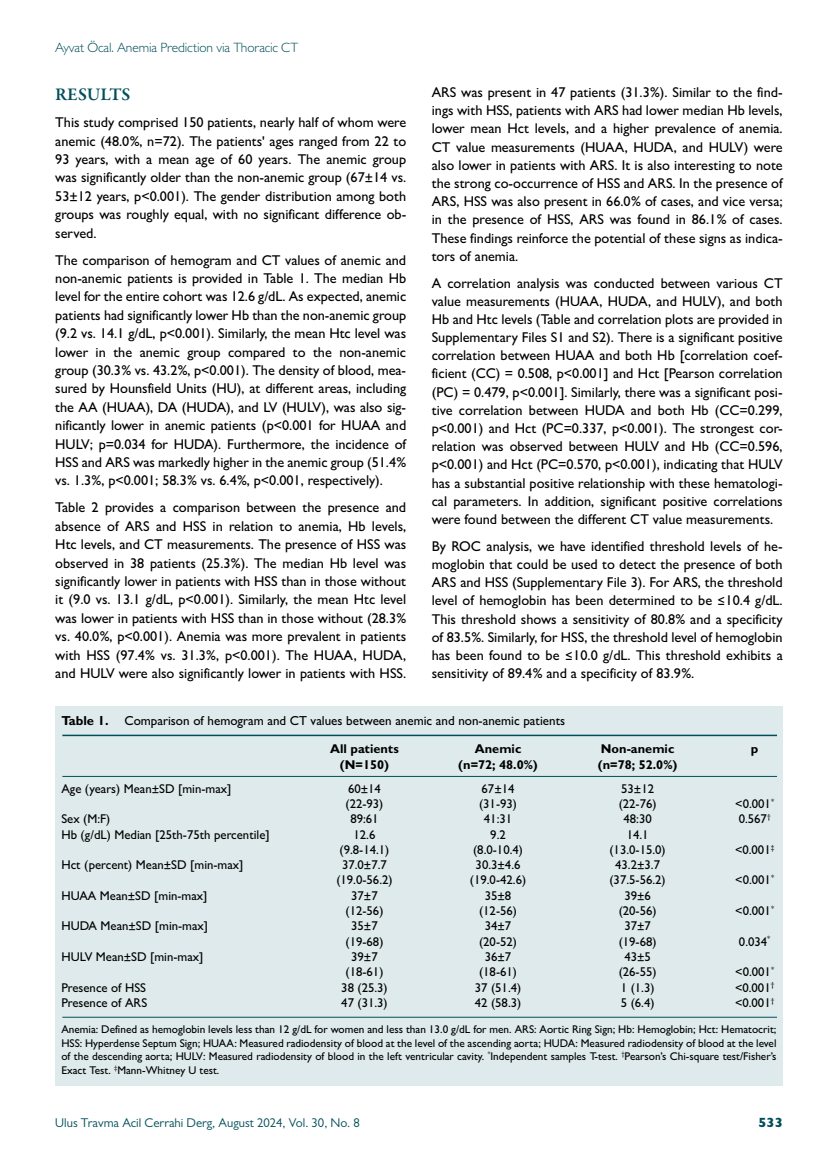
<style>
.page{position:relative;width:838px;height:1170px;background:#fff}
.page>*{position:absolute;margin:0;border:0;box-sizing:border-box;transform-origin:0 0}
.t1{font:600 18px "Garamond Premr Pro";letter-spacing:-.005em;color:#004f5a}
.t2{font:500 14.25px/18.1px "Gill Sans MT Pro";color:#000;text-align:justify}
.t3{font:300 13.5px "Gill Sans MT Pro";letter-spacing:-.005em;color:#004f5a}
.t4{font:800 13.5px "Gill Sans MT Pro";color:#004f5a}
.t5{font:500 13.05px "Gill Sans MT Pro";color:#000}
.t6{font:500 12.75px "Gill Sans MT Pro";color:#000}
.t7{font:700 12.75px "Gill Sans MT Pro";color:#000}
.t8{font:12.75px "Gill Sans MT Pro";color:#004f5a}
.t9{font:500 11.25px/13.5px "Gill Sans MT Pro";color:#000;text-align:justify}
.s1{font-weight:700}
</style>
<div class="page">
<div style="left:55px;top:706px;width:727px;height:380px;background:#deeaec"></div>
<hr style="left:62px;top:734px;width:715px;height:2px;background:#004f5a">
<hr style="left:62px;top:776px;width:715px;height:1px;background:#004f5a">
<hr style="left:62px;top:1016px;width:715px;height:1px;background:#004f5a">
<p class="t3" style="left:55px;top:39px;width:244px">Ayvat Öcal. Anemia Prediction via Thoracic CT</p>
<p class="t2" style="left:432px;top:83px;width:352px">ARS was present in 47 patients (31.3%). Similar to the find&shy;ings with HSS, patients with ARS had lower median Hb levels, lower mean Hct levels, and a higher prevalence of anemia.<br>CT value measurements (HUAA, HUDA, and HULV) were also lower in patients with ARS. It is also interesting to note the strong co-occurrence of HSS and ARS. In the presence of ARS, HSS was also present in 66.0% of cases, and vice versa; in the presence of HSS, ARS was found in 86.1% of cases.<br>These findings reinforce the potential of these signs as indica&shy;tors of anemia.</p>
<p class="t2" style="left:432px;top:273px;width:352px">A correlation analysis was conducted between various CT value measurements (HUAA, HUDA, and HULV), and both Hb and Htc levels (Table and correlation plots are provided in Supplementary Files S1 and S2). There is a significant positive correlation between HUAA and both Hb [correlation coef&shy;ficient (CC) = 0.508, p&lt;0.001] and Hct [Pearson correlation (PC) = 0.479, p&lt;0.001]. Similarly, there was a significant posi&shy;tive correlation between HUDA and both Hb (CC=0.299, p&lt;0.001) and Hct (PC=0.337, p&lt;0.001). The strongest cor&shy;relation was observed between HULV and Hb (CC=0.596, p&lt;0.001) and Hct (PC=0.570, p&lt;0.001), indicating that HULV has a substantial positive relationship with these hematologi&shy;cal parameters. In addition, significant positive correlations were found between the different CT value measurements.</p>
<p class="t2" style="left:432px;top:536px;width:352px">By ROC analysis, we have identified threshold levels of he&shy;moglobin that could be used to detect the presence of both ARS and HSS (Supplementary File 3). For ARS, the threshold level of hemoglobin has been determined to be ≤10.4 g/dL.<br>This threshold shows a sensitivity of 80.8% and a specificity of 83.5%. Similarly, for HSS, the threshold level of hemoglobin has been found to be ≤10.0 g/dL. This threshold exhibits a sensitivity of 89.4% and a specificity of 83.9%.</p>
<p class="t5" style="left:61px;top:713px;width:505px"><span class="s1">Table 1.</span> Comparison of hemogram and CT values between anemic and non-anemic patients</p>
<p class="t7" style="left:330px;top:741px;width:70px">All patients</p>
<p class="t7" style="left:475px;top:741px;width:48px">Anemic</p>
<p class="t7" style="left:601px;top:741px;width:75px">Non-anemic</p>
<p class="t7" style="left:751px;top:741px;width:9px">p</p>
<p class="t7" style="left:340px;top:756px;width:51px">(N=150)</p>
<p class="t7" style="left:458px;top:756px;width:81px">(n=72; 48.0%)</p>
<p class="t7" style="left:598px;top:756px;width:81px">(n=78; 52.0%)</p>
<p class="t6" style="left:61px;top:780px;width:171px">Age (years) Mean±SD [min-max]</p>
<p class="t6" style="left:348px;top:780px;width:34px">60±14</p>
<p class="t6" style="left:481px;top:780px;width:34px">67±14</p>
<p class="t6" style="left:621px;top:780px;width:34px">53±12</p>
<p class="t6" style="left:345px;top:796px;width:39px">(22-93)</p>
<p class="t6" style="left:479px;top:796px;width:39px">(31-93)</p>
<p class="t6" style="left:618px;top:796px;width:39px">(22-76)</p>
<p class="t6" style="left:735px;top:796px;width:40px">&lt;0.001<sup>*</sup></p>
<p class="t6" style="left:61px;top:811px;width:50px">Sex (M:F)</p>
<p class="t6" style="left:350px;top:811px;width:30px">89:61</p>
<p class="t6" style="left:484px;top:811px;width:30px">41:31</p>
<p class="t6" style="left:623px;top:811px;width:30px">48:30</p>
<p class="t6" style="left:738px;top:811px;width:33px">0.567<sup>†</sup></p>
<p class="t6" style="left:61px;top:826px;width:210px">Hb (g/dL) Median [25th-75th percentile]</p>
<p class="t6" style="left:353px;top:826px;width:23px">12.6</p>
<p class="t6" style="left:490px;top:826px;width:17px">9.2</p>
<p class="t6" style="left:626px;top:826px;width:23px">14.1</p>
<p class="t6" style="left:339px;top:841px;width:51px">(9.8-14.1)</p>
<p class="t6" style="left:473px;top:841px;width:51px">(8.0-10.4)</p>
<p class="t6" style="left:609px;top:841px;width:58px">(13.0-15.0)</p>
<p class="t6" style="left:735px;top:841px;width:41px">&lt;0.001<sup>‡</sup></p>
<p class="t6" style="left:61px;top:857px;width:184px">Hct (percent) Mean±SD [min-max]</p>
<p class="t6" style="left:342px;top:857px;width:46px">37.0±7.7</p>
<p class="t6" style="left:475px;top:857px;width:46px">30.3±4.6</p>
<p class="t6" style="left:615px;top:857px;width:46px">43.2±3.7</p>
<p class="t6" style="left:336px;top:872px;width:58px">(19.0-56.2)</p>
<p class="t6" style="left:470px;top:872px;width:58px">(19.0-42.6)</p>
<p class="t6" style="left:609px;top:872px;width:58px">(37.5-56.2)</p>
<p class="t6" style="left:735px;top:872px;width:40px">&lt;0.001<sup>*</sup></p>
<p class="t6" style="left:61px;top:887px;width:148px">HUAA Mean±SD [min-max]</p>
<p class="t6" style="left:351px;top:887px;width:28px">37±7</p>
<p class="t6" style="left:485px;top:887px;width:28px">35±8</p>
<p class="t6" style="left:624px;top:887px;width:28px">39±6</p>
<p class="t6" style="left:345px;top:903px;width:39px">(12-56)</p>
<p class="t6" style="left:479px;top:903px;width:39px">(12-56)</p>
<p class="t6" style="left:618px;top:903px;width:39px">(20-56)</p>
<p class="t6" style="left:735px;top:903px;width:40px">&lt;0.001<sup>*</sup></p>
<p class="t6" style="left:61px;top:918px;width:148px">HUDA Mean±SD [min-max]</p>
<p class="t6" style="left:351px;top:918px;width:28px">35±7</p>
<p class="t6" style="left:485px;top:918px;width:28px">34±7</p>
<p class="t6" style="left:624px;top:918px;width:28px">37±7</p>
<p class="t6" style="left:345px;top:933px;width:39px">(19-68)</p>
<p class="t6" style="left:479px;top:933px;width:39px">(20-52)</p>
<p class="t6" style="left:618px;top:933px;width:39px">(19-68)</p>
<p class="t6" style="left:739px;top:933px;width:33px">0.034<sup>*</sup></p>
<p class="t6" style="left:61px;top:949px;width:144px">HULV Mean±SD [min-max]</p>
<p class="t6" style="left:351px;top:949px;width:28px">39±7</p>
<p class="t6" style="left:485px;top:949px;width:28px">36±7</p>
<p class="t6" style="left:624px;top:949px;width:28px">43±5</p>
<p class="t6" style="left:345px;top:964px;width:39px">(18-61)</p>
<p class="t6" style="left:479px;top:964px;width:39px">(18-61)</p>
<p class="t6" style="left:618px;top:964px;width:39px">(26-55)</p>
<p class="t6" style="left:735px;top:964px;width:40px">&lt;0.001<sup>*</sup></p>
<p class="t6" style="left:61px;top:979px;width:86px">Presence of HSS</p>
<p class="t6" style="left:341px;top:979px;width:48px">38 (25.3)</p>
<p class="t6" style="left:475px;top:979px;width:48px">37 (51.4)</p>
<p class="t6" style="left:621px;top:979px;width:35px">1 (1.3)</p>
<p class="t6" style="left:735px;top:979px;width:41px">&lt;0.001<sup>†</sup></p>
<p class="t6" style="left:61px;top:994px;width:87px">Presence of ARS</p>
<p class="t6" style="left:341px;top:994px;width:48px">47 (31.3)</p>
<p class="t6" style="left:475px;top:994px;width:48px">42 (58.3)</p>
<p class="t6" style="left:621px;top:994px;width:35px">5 (6.4)</p>
<p class="t6" style="left:735px;top:994px;width:41px">&lt;0.001<sup>†</sup></p>
<p class="t9" style="left:61px;top:1022px;width:716px">Anemia: Defined as hemoglobin levels less than 12 g/dL for women and less than 13.0 g/dL for men. ARS: Aortic Ring Sign; Hb: Hemoglobin; Hct: Hematocrit; HSS: Hyperdense Septum Sign; HUAA: Measured radiodensity of blood at the level of the ascending aorta; HUDA: Measured radiodensity of blood at the level of the descending aorta; HULV: Measured radiodensity of blood in the left ventricular cavity. <sup>*</sup>Independent samples T-test. <sup>†</sup>Pearson’s Chi-square test/Fisher’s Exact Test. <sup>‡</sup>Mann-Whitney U test.</p>
<p class="t1" style="left:55px;top:84px;width:77px">RESULTS</p>
<p class="t2" style="left:55px;top:113px;width:352px">This study comprised 150 patients, nearly half of whom were anemic (48.0%, n=72). The patients' ages ranged from 22 to 93 years, with a mean age of 60 years. The anemic group was significantly older than the non-anemic group (67±14 vs.<br>53±12 years, p&lt;0.001). The gender distribution among both groups was roughly equal, with no significant difference ob&shy;served.</p>
<p class="t2" style="left:55px;top:250px;width:352px">The comparison of hemogram and CT values of anemic and non-anemic patients is provided in Table 1. The median Hb level for the entire cohort was 12.6 g/dL. As expected, anemic patients had significantly lower Hb than the non-anemic group (9.2 vs. 14.1 g/dL, p&lt;0.001). Similarly, the mean Htc level was lower in the anemic group compared to the non-anemic group (30.3% vs. 43.2%, p&lt;0.001). The density of blood, mea&shy;sured by Hounsfield Units (HU), at different areas, including the AA (HUAA), DA (HUDA), and LV (HULV), was also sig&shy;nificantly lower in anemic patients (p&lt;0.001 for HUAA and HULV; p=0.034 for HUDA). Furthermore, the incidence of HSS and ARS was markedly higher in the anemic group (51.4% vs. 1.3%, p&lt;0.001; 58.3% vs. 6.4%, p&lt;0.001, respectively).</p>
<p class="t2" style="left:55px;top:498px;width:352px">Table 2 provides a comparison between the presence and absence of ARS and HSS in relation to anemia, Hb levels, Htc levels, and CT measurements. The presence of HSS was observed in 38 patients (25.3%). The median Hb level was significantly lower in patients with HSS than in those without it (9.0 vs. 13.1 g/dL, p&lt;0.001). Similarly, the mean Htc level was lower in patients with HSS than in those without (28.3% vs. 40.0%, p&lt;0.001). Anemia was more prevalent in patients with HSS (97.4% vs. 31.3%, p&lt;0.001). The HUAA, HUDA, and HULV were also significantly lower in patients with HSS.</p>
<p class="t8" style="left:55px;top:1115px;width:306px">Ulus Travma Acil Cerrahi Derg, August 2024, Vol. 30, No. 8</p>
<p class="t4" style="left:758px;top:1114px;width:26px">533</p>
</div>
